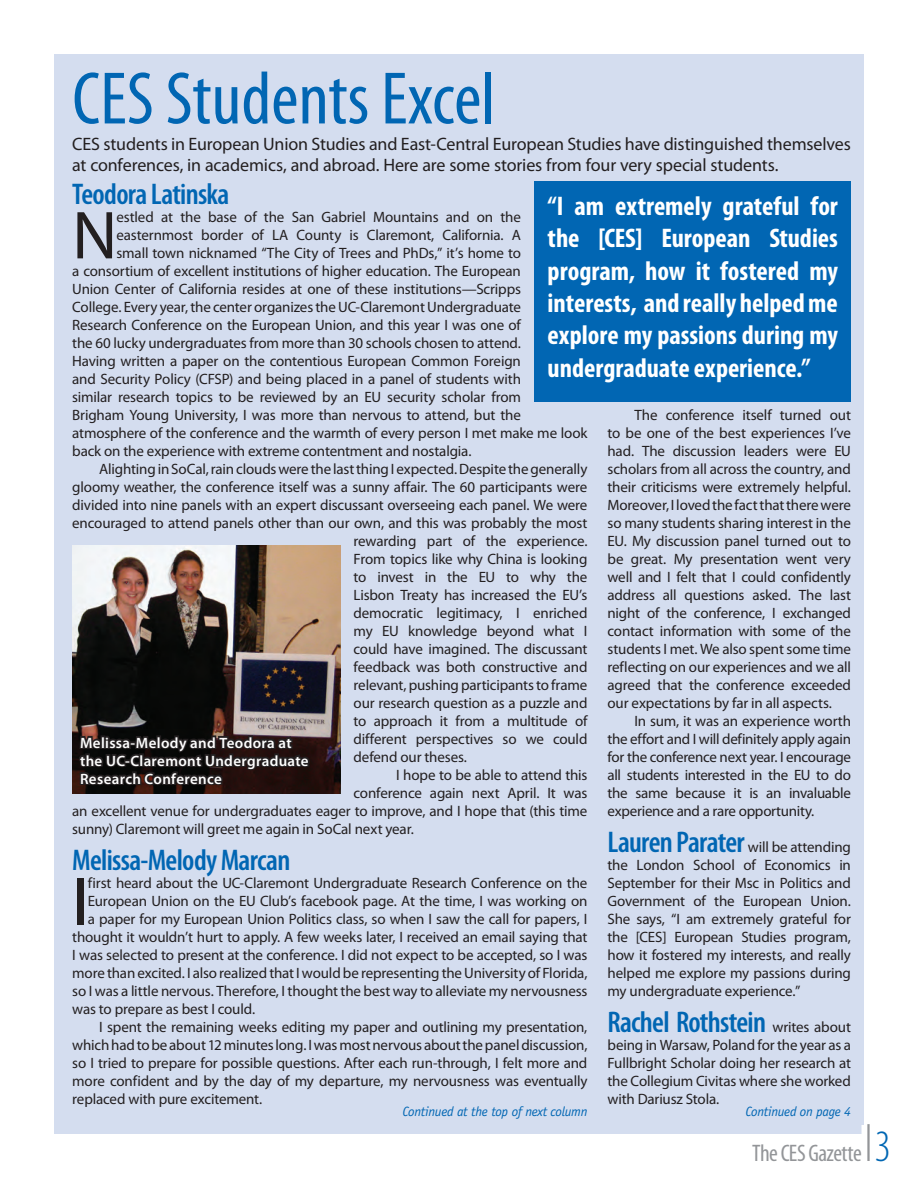
<style>
.page{position:relative;width:918px;height:1188px;background:#fff}
.page>*{position:absolute;margin:0;border:0;box-sizing:border-box;transform-origin:0 0}
.t1{font:condensed 75px "Myriad Pro";color:#0166b3}
.t2{font:68.4px "Myriad Pro";color:#231f20}
.t3{font:600 condensed 30px "Myriad Pro";letter-spacing:-.025em;color:#0166b3}
.t4{font:700 condensed 27px/32.4px "Myriad Pro";color:#fff;text-align:justify}
.t5{font:condensed 24px "Myriad Pro";letter-spacing:-.025em;color:#939598}
.t6{font:18px/21px "Myriad Pro";letter-spacing:-.01em;color:#231f20}
.t7{font:15px/18px "Myriad Pro";letter-spacing:-.01em;color:#231f20;text-align:justify}
.t8{font:600 15px/18px "Myriad Pro";letter-spacing:.02em;color:#fff}
.t9{font:italic 13.5px "Officina Sans";letter-spacing:-.02em;color:#0166b3}
.s1{font-weight:600;font-stretch:condensed;font-size:30px;color:#0166b3}
.s2{font-weight:400;font-stretch:normal;font-size:15px;color:#231f20}
.s3{font-weight:300;font-size:45px;color:#0166b3}
</style>
<div class="page">
<div style="left:54px;top:54px;width:810px;height:1080px;background:#d4ddef"></div>
<div style="left:535px;top:182px;width:316px;height:220px;background:#0166b3"></div>
<img style="left:72px;top:546px;width:268px;height:247px">
<svg style="left:77px;top:670px;width:234px;height:124px;background:#251f1f"></svg>
<svg style="left:861px;top:1125px;width:3px;height:9px"></svg>
<hr style="left:867px;top:1124px;width:3px;height:37px;background:#939598">
<h1 class="t1" style="left:72px;top:53px;width:425px">CES Students Excel</h1>
<p class="t6" style="left:72px;top:133px;width:780px">CES students in European Union Studies and East-Central European Studies have distinguished themselves at conferences, in academics, and abroad. Here are some stories from four very special students.</p>
<h3 class="t3" style="left:72px;top:176px;width:159px">Teodora Latinska</h3>
<h2 class="t2" style="left:72px;top:193px;width:47px">N</h2>
<p class="t7" style="left:117px;top:208px;width:406px">estled at the base of the San Gabriel Mountains and on the</p>
<h3 class="t4" style="left:548px;top:189px;width:292px">“I am extremely grateful for the [CES] European Studies program, how it fostered my interests, and really helped me explore my passions during my undergraduate experience.”</h3>
<p class="t7" style="left:117px;top:226px;width:406px">easternmost border of LA County is Claremont, California. A</p>
<p class="t7" style="left:117px;top:244px;width:406px">small town nicknamed “The City of Trees and PhDs,” it’s home to</p>
<p class="t7" style="left:72px;top:262px;width:450px">a consortium of excellent institutions of higher education. The European</p>
<p class="t7" style="left:72px;top:280px;width:450px">Union Center of California resides at one of these institutions—Scripps</p>
<p class="t7" style="left:72px;top:298px;width:450px">College. Every year, the center organizes the UC-Claremont Undergraduate</p>
<p class="t7" style="left:72px;top:316px;width:450px">Research Conference on the European Union, and this year I was one of</p>
<p class="t7" style="left:72px;top:334px;width:450px">the 60 lucky undergraduates from more than 30 schools chosen to attend.</p>
<p class="t7" style="left:72px;top:352px;width:450px">Having written a paper on the contentious European Common Foreign</p>
<p class="t7" style="left:72px;top:370px;width:450px">and Security Policy (CFSP) and being placed in a panel of students with</p>
<p class="t7" style="left:72px;top:388px;width:450px">similar research topics to be reviewed by an EU security scholar from</p>
<p class="t7" style="left:72px;top:406px;width:450px">Brigham Young University, I was more than nervous to attend, but the</p>
<p class="t7" style="left:72px;top:424px;width:517px">atmosphere of the conference and the warmth of every person I met make me look</p>
<p class="t7" style="left:72px;top:442px;width:401px">back on the experience with extreme contentment and nostalgia.</p>
<p class="t7" style="left:99px;top:460px;width:490px">Alighting in SoCal, rain clouds were the last thing I expected. Despite the generally</p>
<p class="t7" style="left:72px;top:478px;width:517px">gloomy weather, the conference itself was a sunny affair. The 60 participants were</p>
<p class="t7" style="left:72px;top:496px;width:517px">divided into nine panels with an expert discussant overseeing each panel. We were</p>
<p class="t7" style="left:72px;top:514px;width:517px">encouraged to attend panels other than our own, and this was probably the most</p>
<p class="t7" style="left:354px;top:532px;width:235px">rewarding part of the experience.</p>
<p class="t7" style="left:354px;top:550px;width:235px">From topics like why China is looking</p>
<p class="t7" style="left:354px;top:568px;width:235px">to invest in the EU to why the</p>
<p class="t7" style="left:354px;top:586px;width:235px">Lisbon Treaty has increased the EU’s</p>
<p class="t7" style="left:354px;top:604px;width:235px">democratic legitimacy, I enriched</p>
<p class="t7" style="left:354px;top:622px;width:235px">my EU knowledge beyond what I</p>
<p class="t7" style="left:354px;top:640px;width:235px">could have imagined. The discussant</p>
<p class="t7" style="left:354px;top:658px;width:235px">feedback was both constructive and</p>
<p class="t7" style="left:354px;top:676px;width:235px">relevant, pushing participants to frame</p>
<p class="t7" style="left:354px;top:694px;width:235px">our research question as a puzzle and</p>
<p class="t7" style="left:354px;top:712px;width:235px">to approach it from a multitude of</p>
<p class="t7" style="left:354px;top:730px;width:235px">different perspectives so we could</p>
<p class="t7" style="left:354px;top:748px;width:115px">defend our theses.</p>
<p class="t7" style="left:396px;top:766px;width:193px">I hope to be able to attend this</p>
<p class="t7" style="left:354px;top:784px;width:235px">conference again next April. It was</p>
<p class="t7" style="left:72px;top:802px;width:517px">an excellent venue for undergraduates eager to improve, and I hope that (this time</p>
<p class="t7" style="left:72px;top:820px;width:343px">sunny) Claremont will greet me again in SoCal next year.</p>
<h3 class="t3" style="left:72px;top:842px;width:220px">Melissa-Melody Marcan</h3>
<h2 class="t2" style="left:72px;top:859px;width:18px">I</h2>
<p class="t7" style="left:88px;top:874px;width:501px">first heard about the UC-Claremont Undergraduate Research Conference on the</p>
<p class="t7" style="left:608px;top:406px;width:245px;text-indent:27px">The conference itself turned out to be one of the best experiences I’ve had. The discussion leaders were EU scholars from all across the country, and their criticisms were extremely helpful.<br>Moreover, I loved the fact that there were so many students sharing interest in the EU. My discussion panel turned out to be great. My presentation went very well and I felt that I could confidently address all questions asked. The last night of the conference, I exchanged contact information with some of the students I met. We also spent some time reflecting on our experiences and we all agreed that the conference exceeded our expectations by far in all aspects.</p>
<p class="t7" style="left:608px;top:712px;width:245px;text-indent:27px">In sum, it was an experience worth the effort and I will definitely apply again for the conference next year. I encourage all students interested in the EU to do the same because it is an invaluable experience and a rare opportunity.</p>
<p class="t7" style="left:607px;top:838px;width:245px"><span class="s1">Lauren Parater</span> will be attending the London School of Economics in September for their Msc in Politics and Government of the European Union.<br>She says, “I am extremely grateful for the [CES] European Studies program, how it fostered my interests, and really helped me explore my passions during my undergraduate experience.”</p>
<h3 class="t3" style="left:608px;top:1004px;width:245px">Rachel Rothstein <span class="s2">writes about</span></h3>
<p class="t7" style="left:608px;top:1036px;width:245px">being in Warsaw, Poland for the year as a Fullbright Scholar doing her research at the Collegium Civitas where she worked with Dariusz Stola.</p>
<p class="t8" style="left:80px;top:733px;width:230px">Melissa-Melody and Teodora at the UC-Claremont Undergraduate<br>Research Conference</p>
<p class="t7" style="left:88px;top:892px;width:501px">European Union on the EU Club’s facebook page. At the time, I was working on</p>
<p class="t7" style="left:88px;top:910px;width:501px">a paper for my European Union Politics class, so when I saw the call for papers, I</p>
<p class="t7" style="left:72px;top:928px;width:517px">thought it wouldn’t hurt to apply. A few weeks later, I received an email saying that</p>
<p class="t7" style="left:72px;top:946px;width:517px">I was selected to present at the conference. I did not expect to be accepted, so I was</p>
<p class="t7" style="left:72px;top:964px;width:517px">more than excited. I also realized that I would be representing the University of Florida,</p>
<p class="t7" style="left:72px;top:982px;width:517px">so I was a little nervous. Therefore, I thought the best way to alleviate my nervousness</p>
<p class="t7" style="left:72px;top:1000px;width:185px">was to prepare as best I could.</p>
<p class="t7" style="left:99px;top:1018px;width:490px">I spent the remaining weeks editing my paper and outlining my presentation,</p>
<p class="t7" style="left:72px;top:1036px;width:517px">which had to be about 12 minutes long. I was most nervous about the panel discussion,</p>
<p class="t7" style="left:72px;top:1054px;width:517px">so I tried to prepare for possible questions. After each run-through, I felt more and</p>
<p class="t7" style="left:72px;top:1072px;width:517px">more confident and by the day of my departure, my nervousness was eventually</p>
<p class="t7" style="left:72px;top:1090px;width:192px">replaced with pure excitement.</p>
<p class="t9" style="left:403px;top:1103px;width:186px">Continued at the top of next column</p>
<p class="t9" style="left:745px;top:1103px;width:107px">Continued on page 4</p>
<h3 class="t5" style="left:752px;top:1139px;width:140px">The CES Gazette <span class="s3">3</span></h3>
</div>
